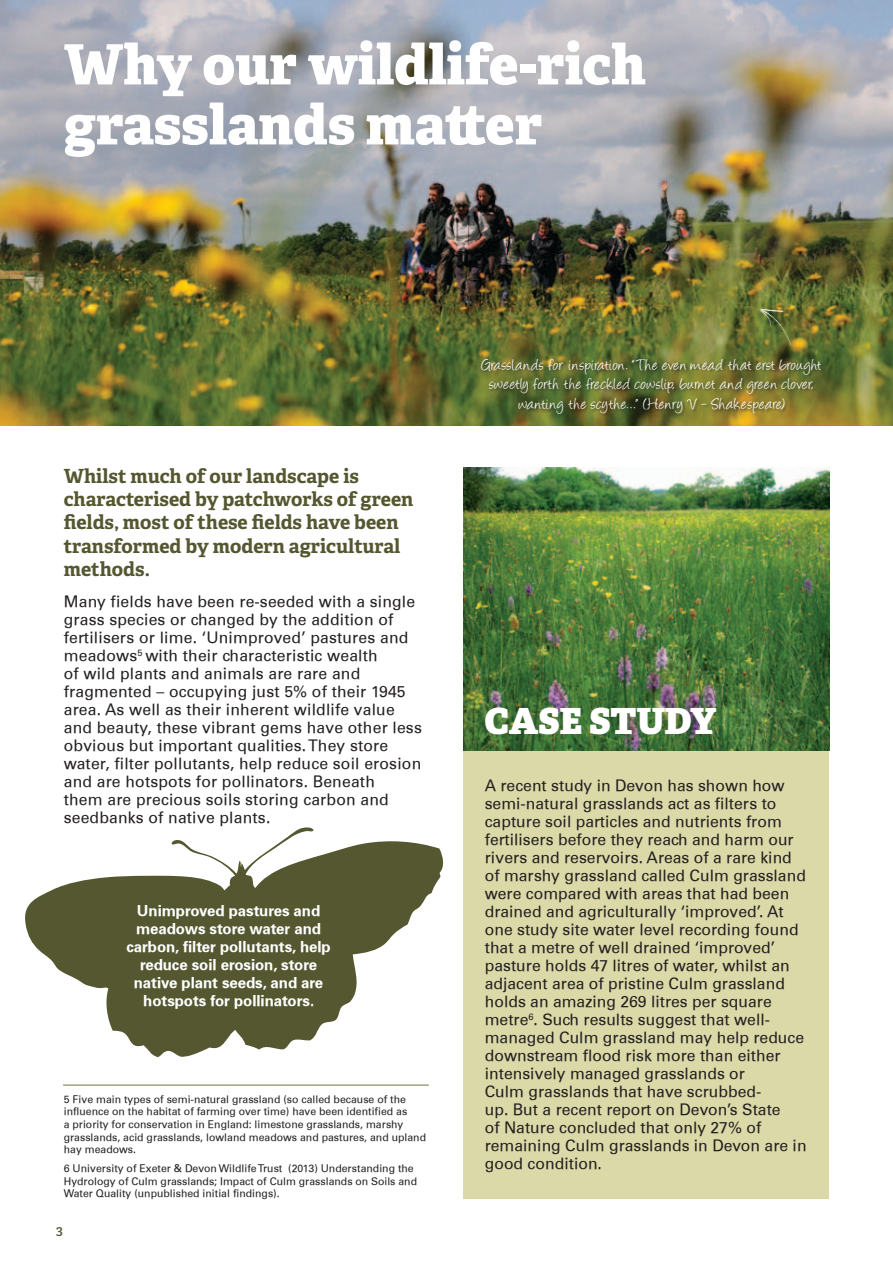
<style>
.page{position:relative;width:893px;height:1263px;background:#fff}
.page>*{position:absolute;margin:0;border:0;box-sizing:border-box;transform-origin:0 0}
.t1{font:800 55.5px/60px "Adelle";color:#fff}
.t2{font:800 36px "Adelle";color:#fff}
.t3{font:700 19.5px/23.4px "Adelle";color:#545730}
.t4{font:18px/19.5px "Angelina";letter-spacing:.035em;color:#fff;text-align:center}
.t5{font:15.75px/18px "Univers";color:#231f20}
.t6{font:700 15px/18px "Univers";letter-spacing:-.005em;color:#fff;text-align:center}
.t7{font:600 13.5px "Adelle";color:#545730}
.t8{font:10.5px/12.6px "Univers";color:#231f20}
</style>
<div class="page">
<img style="left:1px;top:0;width:892px;height:425px">
<div style="left:463px;top:468px;width:366px;height:731px;background:#dbd9a8"></div>
<div style="left:481px;top:358px;width:344px;height:59px;background:#231f20;opacity:.55"></div>
<svg style="left:758px;top:308px;width:35px;height:40px"></svg>
<hr style="left:63px;top:1084px;width:366px;height:2px;background:#a0a082">
<img style="left:463px;top:468px;width:366px;height:282px">
<svg style="left:25px;top:827px;width:419px;height:230px;fill:#545730"></svg>
<h1 class="t1" style="left:64px;top:32px;width:583px">Why our wildlife-rich grasslands matter</h1>
<p class="t3" style="left:64px;top:463px;width:351px">Whilst much of our landscape is characterised by patchworks of green fields, most of these fields have been transformed by modern agricultural methods.</p>
<p class="t5" style="left:64px;top:592px;width:360px">Many fields have been re-seeded with a single grass species or changed by the addition of fertilisers or lime. ‘Unimproved’ pastures and meadows<sup>5</sup> with their characteristic wealth<br>of wild plants and animals are rare and fragmented – occupying just 5% of their 1945 area. As well as their inherent wildlife value and beauty, these vibrant gems have other less obvious but important qualities. They store water, filter pollutants, help reduce soil erosion and are hotspots for pollinators. Beneath<br>them are precious soils storing carbon and seedbanks of native plants.</p>
<p class="t6" style="left:126px;top:901px;width:206px">Unimproved pastures and meadows store water and carbon, filter pollutants, help reduce soil erosion, store native plant seeds, and are hotspots for pollinators.</p>
<p class="t8" style="left:64px;top:1093px;width:364px">5 Five main types of semi-natural grassland (so called because of the influence on the habitat of farming over time) have been identified as<br>a priority for conservation in England: limestone grasslands, marshy grasslands, acid grasslands, lowland meadows and pastures, and upland hay meadows.</p>
<p class="t8" style="left:64px;top:1162px;width:355px">6 University of Exeter &amp; Devon Wildlife Trust (2013) Understanding the<br>Hydrology of Culm grasslands; Impact of Culm grasslands on Soils and<br>Water Quality (unpublished initial findings).</p>
<p class="t7" style="left:56px;top:1220px;width:8px">3</p>
<p class="t4" style="left:482px;top:357px;width:341px">Grasslands for inspiration. “The even mead that erst brought sweetly forth the freckled cowslip, burnet and green clover, wanting the scythe…” (Henry V - Shakespeare)</p>
<h2 class="t2" style="left:485px;top:694px;width:233px">CASE STUDY</h2>
<p class="t5" style="left:485px;top:776px;width:323px">A recent study in Devon has shown how semi-natural grasslands act as filters to capture soil particles and nutrients from fertilisers before they reach and harm our rivers and reservoirs. Areas of a rare kind of marshy grassland called Culm grassland were compared with areas that had been drained and agriculturally ‘improved’. At one study site water level recording found that a metre of well drained ‘improved’ pasture holds 47 litres of water, whilst an adjacent area of pristine Culm grassland holds an amazing 269 litres per square metre<sup>6</sup>. Such results suggest that well&shy;managed Culm grassland may help reduce downstream flood risk more than either intensively managed grasslands or<br>Culm grasslands that have scrubbed-<br>up. But a recent report on Devon’s State<br>of Nature concluded that only 27% of remaining Culm grasslands in Devon are in good condition.</p>
</div>
